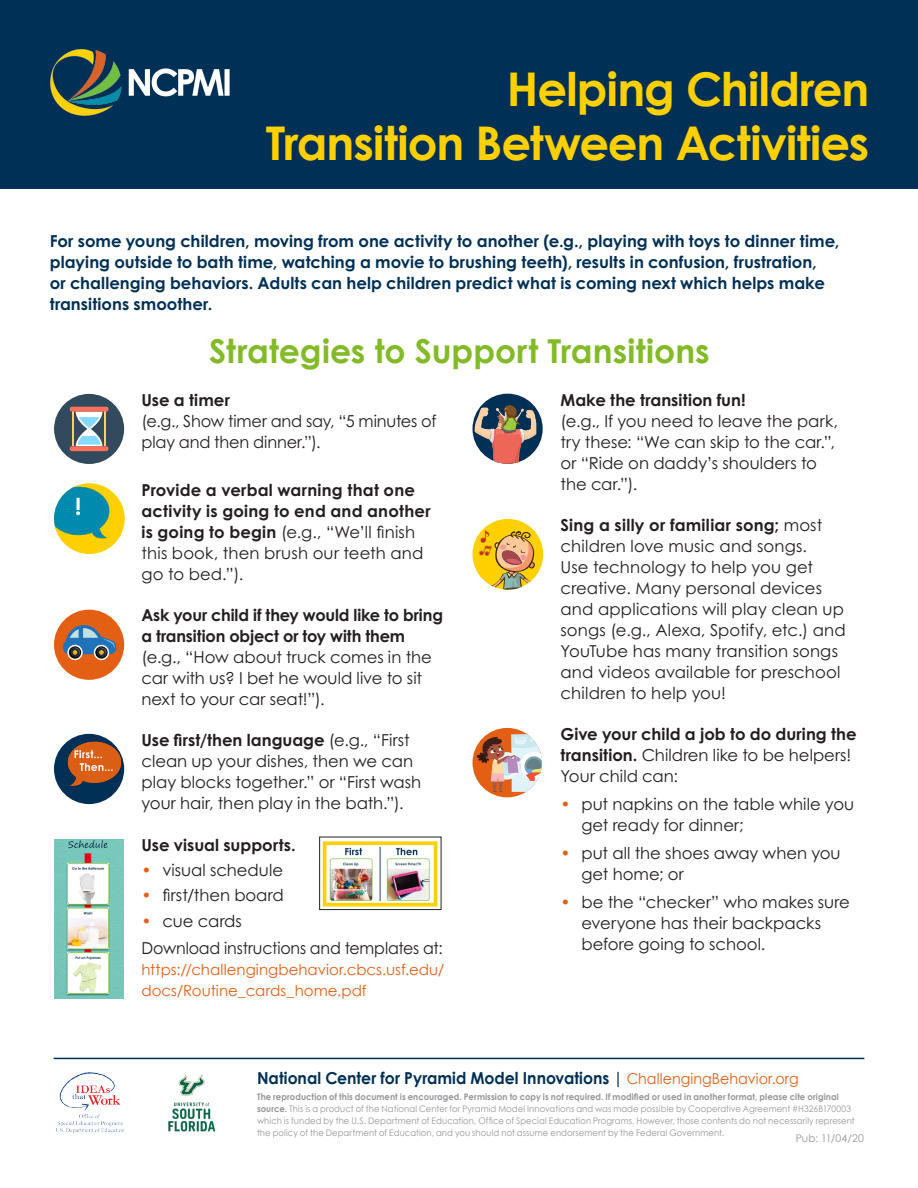
<style>
.page{position:relative;width:918px;height:1188px;background:#fff}
.page>*{position:absolute;margin:0;border:0;box-sizing:border-box;transform-origin:0 0}
.Heading_1{font:700 46.5px/54px "Century Gothic";letter-spacing:-.02em;color:#ffd000;text-align:right}
.Heading_2{font:700 33px "Century Gothic";color:#82bb27}
.t1{font:16.5px/21px "Century Gothic Pro";color:#231f20}
.t2{font:700 16.5px/21px "Century Gothic Pro";color:#003056}
.t3{font:700 16.5px/21px "Century Gothic Pro";letter-spacing:.01em;color:#231f20}
.t4{font:700 16.5px "Century Gothic";color:#003056;scale:.95 1}
.t5{font:16.5px "Century Gothic Pro";color:#231f20;scale:.96 1}
.t6{font:15px/21px "Century Gothic";color:#e25f14}
.t7{font:10.5px "Century Gothic";letter-spacing:.015em;color:#939598}
.t8{font:9px/12px "Century Gothic";letter-spacing:.01em;color:#939598;scale:.94 1}
.s1{font-weight:700}
.s2{font-weight:400}
.s3{color:#e25f14}
.s4{font-weight:400;font-size:15px;color:#e25f14}
</style>
<div class="page">
<div style="left:0;top:0;width:918px;height:189px;background:#003056"></div>
<img style="left:51px;top:50px;width:178px;height:66px">
<div style="left:54px;top:394px;width:70px;height:70px;background:#324a5e;border-radius:50%"></div>
<hr style="left:105px;top:412px;width:1px;height:34px;background:#ffd05b">
<hr style="left:72px;top:412px;width:2px;height:34px;background:#ffd05b">
<svg style="left:76px;top:412px;width:27px;height:34px"></svg>
<div style="left:70px;top:407px;width:38px;height:5px;background:#ff7058;border-radius:2px"></div>
<div style="left:70px;top:446px;width:38px;height:5px;background:#ff7058;border-radius:2px"></div>
<div style="left:54px;top:483px;width:71px;height:71px;background:#ffd000;border-radius:50%"></div>
<img style="left:54px;top:483px;width:56px;height:59px">
<div style="left:472px;top:394px;width:71px;height:70px;background:#003056;border-radius:50%"></div>
<img style="left:475px;top:405px;width:61px;height:59px">
<div style="left:472px;top:519px;width:71px;height:71px;background:#ffd000;border-radius:50%"></div>
<svg style="left:489px;top:527px;width:49px;height:63px"></svg>
<div style="left:473px;top:728px;width:69px;height:69px;background:#e25f14;border-radius:50%"></div>
<svg style="left:477px;top:728px;width:65px;height:64px"></svg>
<div style="left:54px;top:610px;width:70px;height:70px;background:#e25f14;border-radius:50%"></div>
<div style="left:67px;top:645px;width:16px;height:15px;border:1px solid #fff;border-radius:50%"></div>
<div style="left:94px;top:645px;width:15px;height:15px;border:1px solid #fff;border-radius:50%"></div>
<svg style="left:63px;top:625px;width:53px;height:33px"></svg>
<div style="left:54px;top:734px;width:70px;height:70px;background:#003056;border-radius:50%"></div>
<img style="left:68px;top:736px;width:53px;height:53px">
<svg style="left:76px;top:498px;width:4px;height:17px"></svg>
<svg style="left:75px;top:750px;width:38px;height:21px"></svg>
<img style="left:474px;top:539px;width:21px;height:21px">
<img style="left:480px;top:529px;width:10px;height:14px">
<hr style="left:54px;top:1058px;width:810px;height:1px;background:#003056">
<img style="left:56px;top:1072px;width:69px;height:61px">
<img style="left:168px;top:1074px;width:48px;height:58px">
<img style="left:54px;top:839px;width:70px;height:160px">
<img style="left:322px;top:841px;width:116px;height:66px">
<div style="left:320px;top:837px;width:121px;height:73px;border:1px solid #231f20"></div>
<h2 class="Heading_1" style="left:266px;top:61px;width:605px">Helping Children<br>Transition Between Activities</h2>
<p class="t2" style="left:50px;top:230px;width:791px">For some young children, moving from one activity to another (e.g., playing with toys to dinner time, playing outside to bath time, watching a movie to brushing teeth), results in confusion, frustration,<br>or challenging behaviors. Adults can help children predict what is coming next which helps make transitions smoother.</p>
<h3 class="Heading_2" style="left:209px;top:330px;width:502px">Strategies to Support Transitions</h3>
<p class="t1" style="left:141px;top:389px;width:297px"><span class="s1">Use a timer<br></span>(e.g., Show timer and say, “5 minutes of play and then dinner.”).</p>
<p class="t3" style="left:141px;top:479px;width:291px">Provide a verbal warning that one activity is going to end and another is going to begin <span class="s2">(e.g., “We’ll finish this book, then brush our teeth and go to bed.”).</span></p>
<p class="t1" style="left:141px;top:605px;width:303px"><span class="s1">Ask your child if they would like to bring a transition object or toy with them </span>(e.g., “How about truck comes in the car with us? I bet he would live to sit next to your car seat!”).</p>
<p class="t1" style="left:141px;top:730px;width:281px"><span class="s1">Use first/then language</span> (e.g., “First clean up your dishes, then we can play blocks together.” or “First wash your hair, then play in the bath.”).</p>
<p class="t3" style="left:141px;top:834px;width:156px">Use visual supports.</p>
<p class="t1" style="left:141px;top:859px;width:143px"><span class="s3">•</span> visual schedule</p>
<p class="t1" style="left:141px;top:885px;width:144px"><span class="s3">•</span> first/then board</p>
<p class="t1" style="left:141px;top:910px;width:102px"><span class="s3">•</span> cue cards</p>
<p class="t5" style="left:141px;top:938px;width:316px">Download instructions and templates at:</p>
<p class="t6" style="left:141px;top:959px;width:304px">https://challengingbehavior.cbcs.usf.edu/ docs/Routine_cards_home.pdf</p>
<p class="t1" style="left:561px;top:389px;width:279px"><span class="s1">Make the transition fun!<br></span>(e.g., If you need to leave the park, try these: “We can skip to the car.”, or “Ride on daddy’s shoulders to the car.”).</p>
<p class="t1" style="left:561px;top:515px;width:287px"><span class="s1">Sing a silly or familiar song;</span> most children love music and songs.<br>Use technology to help you get creative. Many personal devices and applications will play clean up songs (e.g., Alexa, Spotify, etc.) and<br>YouTube has many transition songs and videos available for preschool children to help you!</p>
<p class="t3" style="left:561px;top:724px;width:298px">Give your child a job to do during the transition. <span class="s2">Children like to be helpers!<br>Your child can:</span></p>
<p class="t1" style="left:582px;top:794px;width:274px;text-indent:-21px"><span class="s3">•</span> put napkins on the table while you get ready for dinner;</p>
<p class="t1" style="left:582px;top:842px;width:261px;text-indent:-21px"><span class="s3">•</span> put all the shoes away when you get home; or</p>
<p class="t1" style="left:582px;top:891px;width:270px;text-indent:-21px"><span class="s3">•</span> be the “checker” who makes sure everyone has their backpacks before going to school.</p>
<p class="t4" style="left:257px;top:1068px;width:572px">National Center for Pyramid Model Innovations | <span class="s4">ChallengingBehavior.org</span></p>
<p class="t8" style="left:257px;top:1091px;width:637px"><span class="s1">The reproduction of this document is encouraged. Permission to copy is not required. If modified or used in another format, please cite original source.</span> This is a product of the National Center for Pyramid Model Innovations and was made possible by Cooperative Agreement #H326B170003 which is funded by the U.S. Department of Education, Office of Special Education Programs. However, those contents do not necessarily represent the policy of the Department of Education, and you should not assume endorsement by the Federal Government.</p>
<p class="t7" style="left:796px;top:1132px;width:70px">Pub: 11/04/20</p>
</div>
